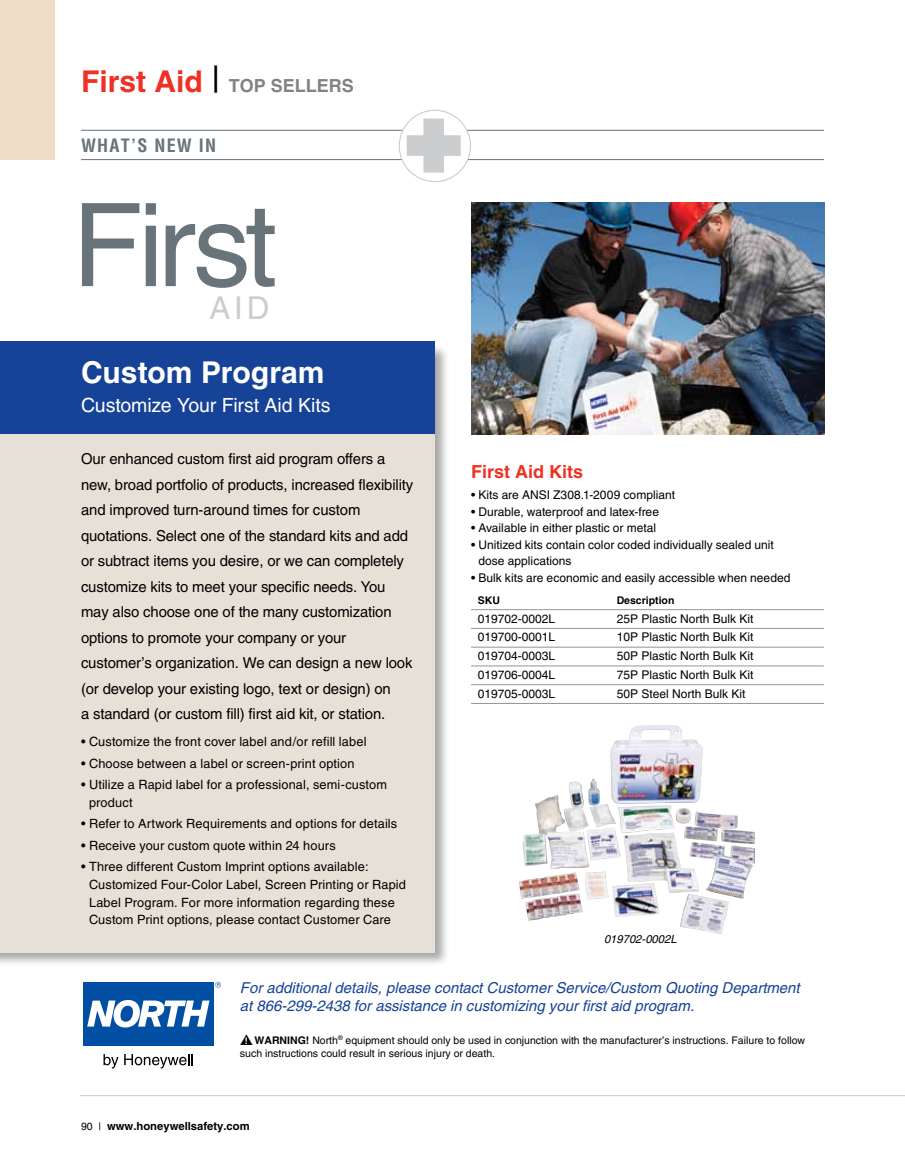
<style>
.page{position:relative;width:905px;height:1175px;background:#fff}
.page>*{position:absolute;margin:0;border:0;box-sizing:border-box;transform-origin:0 0}
.t1{font:115.5px "Helvetica";letter-spacing:-.045em;color:#68737a}
.t2{font:31.5px "Helvetica";color:#cbcdce}
.t3{font:700 30px "Helvetica";color:#fff}
.t4{font:19.5px "Helvetica";letter-spacing:-.005em;color:#fff}
.t5{font:700 18px "Helvetica";color:#808285}
.t6{font:700 18px "Helvetica";color:#ee3124}
.t7{font:700 condensed 18px "Helvetica";letter-spacing:.07em;color:#68737a}
.t8{font:15px/25.5px "Helvetica";letter-spacing:-.01em;color:#000}
.t9{font:italic 15px/18px "Helvetica";color:#164397}
.t10{font:12.75px/17.7px "Helvetica";letter-spacing:.01em;color:#000}
.t11{font:12px/16.5px "Helvetica";color:#000}
.t12{font:700 11.25px "Helvetica";color:#000}
.t13{font:italic 11.25px "Helvetica";color:#000}
.t14{font:10.5px/13.5px "Helvetica";color:#000}
.t15{font:700 10.5px "Helvetica";color:#000}
.s1{font-size:30px;color:#ee3124}
.s2{font-weight:400;font-size:36px;color:#000}
.s3{font-weight:700;font-size:9px;color:#fff}
.s4{font-weight:700}
.s5{font-weight:400;font-size:10.5px}
</style>
<div class="page">
<img style="left:471px;top:202px;width:353px;height:232px">
<div style="left:0;top:0;width:54px;height:160px;background:#f0ddc7"></div>
<hr style="left:80px;top:1095px;width:824px;height:1px;background:#cbcdce">
<hr style="left:471px;top:609px;width:352px;height:1px;background:#939598">
<hr style="left:471px;top:628px;width:352px;height:1px;background:#939598">
<hr style="left:471px;top:647px;width:352px;height:1px;background:#939598">
<hr style="left:471px;top:665px;width:352px;height:1px;background:#939598">
<hr style="left:471px;top:684px;width:352px;height:1px;background:#939598">
<hr style="left:471px;top:703px;width:352px;height:1px;background:#939598">
<svg style="left:103px;top:1054px;width:15px;height:14px"></svg>
<svg style="left:124px;top:1054px;width:69px;height:14px"></svg>
<div style="left:83px;top:981px;width:130px;height:64px;background:#004fa3"></div>
<div style="left:114px;top:1000px;width:26px;height:27px;background:#fff;border-radius:12px"></div>
<svg style="left:87px;top:1000px;width:28px;height:26px"></svg>
<div style="left:120px;top:1005px;width:13px;height:16px;background:#004fa3;border-radius:6px"></div>
<svg style="left:138px;top:1000px;width:71px;height:26px"></svg>
<svg style="left:215px;top:981px;width:6px;height:6px"></svg>
<div style="left:0;top:343px;width:450px;height:624px;background:#000;opacity:.35"></div>
<div style="left:0;top:345px;width:435px;height:607px;background:#e7e0d6"></div>
<div style="left:0;top:341px;width:435px;height:93px;background:#164397"></div>
<hr style="left:81px;top:130px;width:743px;height:1px;background:#68737a">
<hr style="left:81px;top:159px;width:743px;height:1px;background:#68737a">
<svg style="left:399px;top:110px;width:71px;height:72px"></svg>
<svg style="left:406px;top:119px;width:54px;height:54px"></svg>
<div style="left:398px;top:110px;width:73px;height:72px;border:1px solid #cbcdce;border-radius:50%"></div>
<img style="left:522px;top:725px;width:181px;height:144px">
<p class="t5" style="left:81px;top:74px;width:274px"><span class="s1">First Aid</span> <span class="s2">|</span> TOP SELLERS</p>
<p class="t7" style="left:81px;top:134px;width:134px">WHAT’S NEW IN</p>
<h1 class="t1" style="left:72px;top:178px;width:206px">First</h1>
<h2 class="t2" style="left:209px;top:289px;width:62px">AID</h2>
<h3 class="t3" style="left:81px;top:354px;width:245px">Custom Program</h3>
<h3 class="t4" style="left:81px;top:394px;width:251px">Customize Your First Aid Kits</h3>
<p class="t8" style="left:81px;top:446px;width:334px">Our enhanced custom first aid program offers a new, broad portfolio of products, increased flexibility and improved turn-around times for custom quotations. Select one of the standard kits and add or subtract items you desire, or we can completely customize kits to meet your specific needs. You may also choose one of the many customization options to promote your company or your customer’s organization. We can design a new look (or develop your existing logo, text or design) on<br>a standard (or custom fill) first aid kit, or station.</p>
<p class="t10" style="left:81px;top:732px;width:287px">• Customize the front cover label and/or refill label</p>
<p class="t10" style="left:81px;top:754px;width:275px">• Choose between a label or screen-print option</p>
<p class="t10" style="left:89px;top:775px;width:299px;text-indent:-8px">• Utilize a Rapid label for a professional, semi-custom product</p>
<p class="t10" style="left:81px;top:815px;width:318px">• Refer to Artwork Requirements and options for details</p>
<p class="t10" style="left:81px;top:836px;width:256px">• Receive your custom quote within 24 hours</p>
<p class="t10" style="left:89px;top:858px;width:318px;text-indent:-8px">• Three different Custom Imprint options available:<br>Customized Four-Color Label, Screen Printing or Rapid Label Program. For more information regarding these Custom Print options, please contact Customer Care</p>
<p class="t6" style="left:471px;top:461px;width:114px">First Aid Kits</p>
<p class="t11" style="left:471px;top:486px;width:205px">• Kits are ANSI Z308.1-2009 compliant</p>
<p class="t11" style="left:471px;top:503px;width:189px">• Durable, waterproof and latex-free</p>
<p class="t11" style="left:471px;top:519px;width:187px">• Available in either plastic or metal</p>
<p class="t11" style="left:478px;top:536px;width:297px;text-indent:-7px">• Unitized kits contain color coded individually sealed unit dose applications</p>
<p class="t11" style="left:471px;top:569px;width:321px">• Bulk kits are economic and easily accessible when needed</p>
<p class="t15" style="left:478px;top:594px;width:24px">SKU</p>
<p class="t15" style="left:616px;top:594px;width:59px">Description</p>
<p class="t11" style="left:478px;top:610px;width:79px">019702-0002L</p>
<p class="t11" style="left:616px;top:610px;width:138px">25P Plastic North Bulk Kit</p>
<p class="t11" style="left:478px;top:629px;width:79px">019700-0001L</p>
<p class="t11" style="left:616px;top:629px;width:138px">10P Plastic North Bulk Kit</p>
<p class="t11" style="left:478px;top:647px;width:79px">019704-0003L</p>
<p class="t11" style="left:616px;top:647px;width:138px">50P Plastic North Bulk Kit</p>
<p class="t11" style="left:478px;top:666px;width:79px">019706-0004L</p>
<p class="t11" style="left:616px;top:666px;width:138px">75P Plastic North Bulk Kit</p>
<p class="t11" style="left:478px;top:685px;width:79px">019705-0003L</p>
<p class="t11" style="left:616px;top:685px;width:130px">50P Steel North Bulk Kit</p>
<p class="t13" style="left:604px;top:932px;width:74px">019702-0002L</p>
<p class="t9" style="left:240px;top:979px;width:561px">For additional details, please contact Customer Service/Custom Quoting Department at 866-299-2438 for assistance in customizing your first aid program.</p>
<p class="t14" style="left:240px;top:1033px;width:566px">▲<span class="s3">!</span> <span class="s4">WARNING!</span> North<sup>®</sup> equipment should only be used in conjunction with the manufacturer’s instructions. Failure to follow such instructions could result in serious injury or death.</p>
<p class="t12" style="left:81px;top:1118px;width:170px"><span class="s5">90 |</span> www.honeywellsafety.com</p>
</div>
